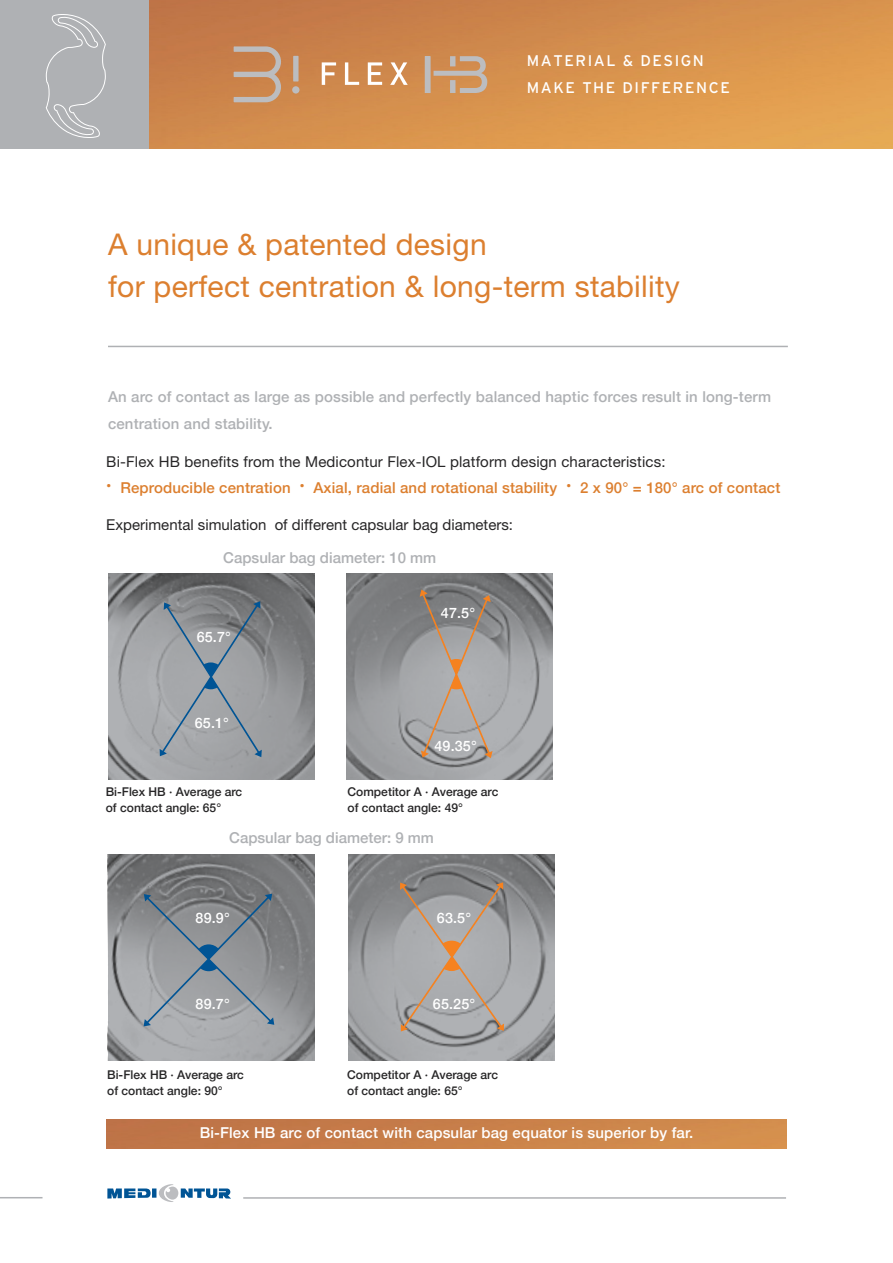
<style>
.page{position:relative;width:893px;height:1263px;background:#fff}
.page>*{position:absolute;margin:0;border:0;box-sizing:border-box;transform-origin:0 0}
.t1{font:30px/42px "Helvetica Neue LT Pro";letter-spacing:.01em;color:#dc7f2f}
.t2{font:15.45px/26.7px "Interstate";letter-spacing:.1em;color:#fff}
.t3{font:500 15px/26.2px "Helvetica Neue";letter-spacing:.01em;color:#afb1b4}
.t4{font:15px "Helvetica Neue LT Pro";letter-spacing:.01em;color:#272627}
.t5{font:500 15px "Helvetica Neue";letter-spacing:.01em;color:#dc7f2f}
.t6{font:500 15px "Helvetica Neue";letter-spacing:.01em;color:#fff}
.t7{font:500 14.25px "Helvetica Neue";letter-spacing:.01em;color:#fff}
.t8{font:500 12.15px/15.8px "Helvetica Neue";color:#272627}
.s1{font-weight:400}
</style>
<div class="page">
<svg style="left:107px;top:1184px;width:124px;height:18px"></svg>
<hr style="left:243px;top:1197px;width:543px;height:2px;background:#afb1b4">
<hr style="left:0;top:1197px;width:43px;height:1px;background:#afb1b4">
<img style="left:149px;top:0;width:744px;height:149px">
<div style="left:0;top:0;width:149px;height:149px;background:#afb1b4"></div>
<svg style="left:46px;top:14px;width:60px;height:124px"></svg>
<div style="left:292px;top:86px;width:8px;height:8px;background:#bcbdc0;border-radius:50%"></div>
<div style="left:293px;top:56px;width:6px;height:26px;background:#bcbdc0"></div>
<svg style="left:234px;top:46px;width:47px;height:56px;background:#c59572"></svg>
<svg style="left:322px;top:62px;width:14px;height:23px"></svg>
<svg style="left:345px;top:62px;width:14px;height:23px"></svg>
<svg style="left:368px;top:62px;width:14px;height:23px"></svg>
<svg style="left:390px;top:62px;width:18px;height:23px"></svg>
<svg style="left:425px;top:56px;width:62px;height:37px;background:#c9a07c"></svg>
<hr style="left:108px;top:346px;width:680px;height:1px;background:#afb1b4">
<img style="left:106px;top:1119px;width:681px;height:29px">
<img style="left:108px;top:854px;width:206px;height:207px">
<img style="left:348px;top:854px;width:206px;height:207px">
<img style="left:108px;top:574px;width:206px;height:206px">
<img style="left:346px;top:574px;width:207px;height:206px">
<svg style="left:144px;top:894px;width:130px;height:132px;background:#8d9398"></svg>
<svg style="left:400px;top:882px;width:104px;height:149px;background:#a7a29f"></svg>
<svg style="left:160px;top:601px;width:102px;height:156px;background:#949aa0"></svg>
<svg style="left:420px;top:589px;width:73px;height:169px;background:#a29c99"></svg>
<p class="t2" style="left:527px;top:48px;width:204px">MATERIAL &amp; DESIGN<br>MAKE THE DIFFERENCE</p>
<h1 class="t1" style="left:108px;top:227px;width:573px">A unique &amp; patented design<br>for perfect centration &amp; long-term stability</h1>
<p class="t3" style="left:108px;top:383px;width:665px">An arc of contact as large as possible and perfectly balanced haptic forces result in long-term centration and stability.</p>
<p class="t4" style="left:106px;top:456px;width:561px">Bi-Flex HB benefits from the Medicontur Flex-IOL platform design characteristics:</p>
<p class="t5" style="left:106px;top:478px;width:676px"><span class="s1">•</span> Reproducible centration <span class="s1">•</span> Axial, radial and rotational stability <span class="s1">•</span> 2 x 90° = 180° arc of contact</p>
<p class="t4" style="left:106px;top:519px;width:408px">Experimental simulation of different capsular bag diameters:</p>
<p class="t3" style="left:223px;top:544px;width:215px">Capsular bag diameter: 10 mm</p>
<p class="t7" style="left:197px;top:628px;width:36px">65.7°</p>
<p class="t7" style="left:195px;top:714px;width:36px">65.1°</p>
<p class="t7" style="left:441px;top:604px;width:36px">47.5°</p>
<p class="t7" style="left:434px;top:737px;width:44px">49.35°</p>
<p class="t8" style="left:106px;top:784px;width:138px">Bi-Flex HB · Average arc of contact angle: 65°</p>
<p class="t8" style="left:348px;top:784px;width:152px">Competitor A · Average arc of contact angle: 49°</p>
<p class="t3" style="left:229px;top:824px;width:206px">Capsular bag diameter: 9 mm</p>
<p class="t7" style="left:196px;top:909px;width:36px">89.9°</p>
<p class="t7" style="left:437px;top:909px;width:36px">63.5°</p>
<p class="t7" style="left:196px;top:995px;width:36px">89.7°</p>
<p class="t7" style="left:433px;top:995px;width:44px">65.25°</p>
<p class="t8" style="left:107px;top:1066px;width:138px">Bi-Flex HB · Average arc of contact angle: 90°</p>
<p class="t8" style="left:347px;top:1066px;width:152px">Competitor A · Average arc of contact angle: 65°</p>
<p class="t6" style="left:200px;top:1123px;width:495px">Bi-Flex HB arc of contact with capsular bag equator is superior by far.</p>
</div>
